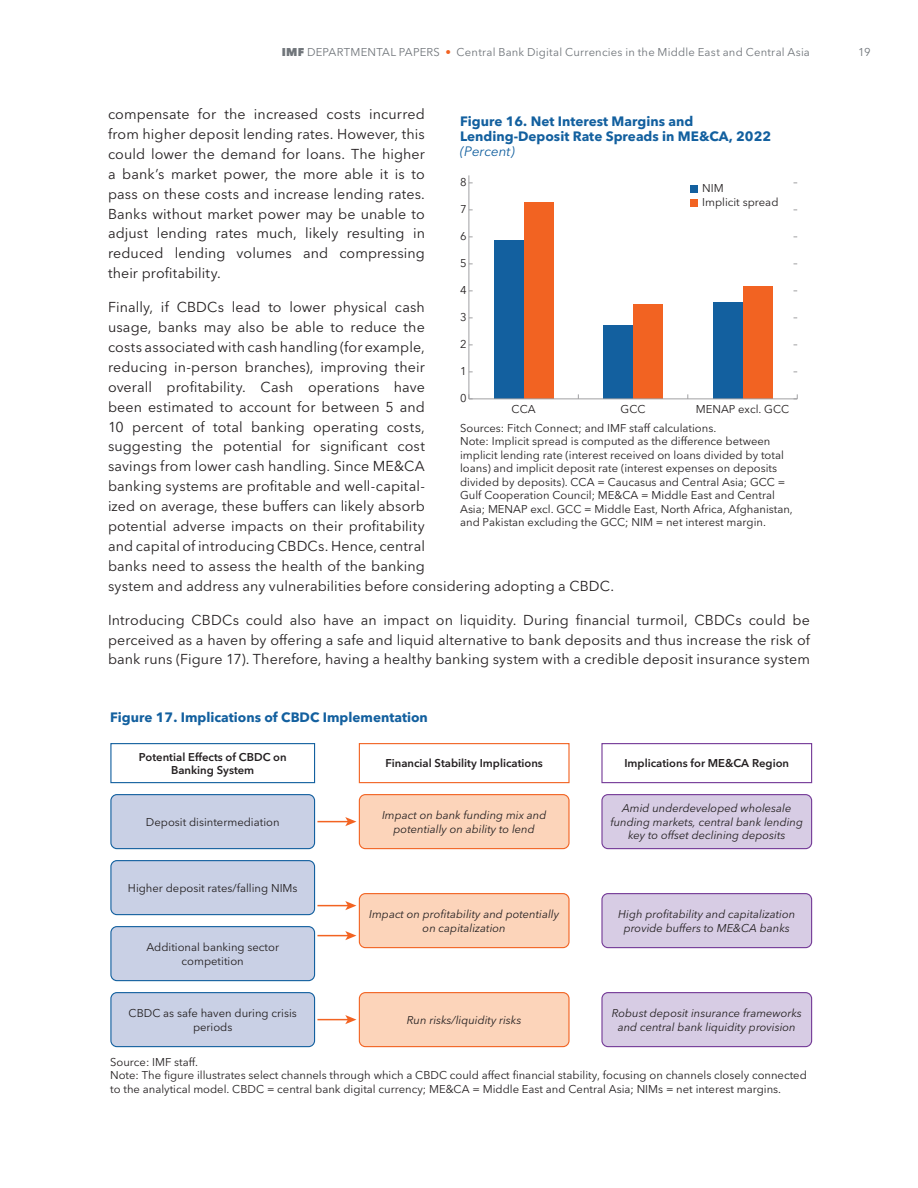
<style>
.page{position:relative;width:918px;height:1188px;background:#fff}
.page>*{position:absolute;margin:0;border:0;box-sizing:border-box;transform-origin:0 0}
.t1{font:14.25px/20px "Avenir Next W1 G";letter-spacing:.01em;color:#231f20;text-align:justify}
.t2{font:700 13.5px/15px "Avenir Next W1 G";color:#13609f}
.t3{font:11.25px/13.5px "Avenir Next W1 G";color:#231f20}
.t4{font:italic 11.25px/13.5px "Avenir Next W1 G";color:#231f20;text-align:center}
.t5{font:600 11.25px/13.5px "Avenir Next W1 G";color:#231f20;text-align:center}
.Folio{font:11.25px "Avenir Next W1 G";letter-spacing:.02em;color:#70757a}
.s1{font-weight:800}
.s2{color:#f26221}
.s3{font-weight:400;font-style:italic}
</style>
<div class="page">
<div style="left:713px;top:302px;width:30px;height:97px;background:#13609f"></div>
<div style="left:743px;top:286px;width:30px;height:113px;background:#f26322"></div>
<div style="left:603px;top:325px;width:30px;height:74px;background:#13609f"></div>
<div style="left:633px;top:305px;width:30px;height:94px;background:#f26322"></div>
<div style="left:494px;top:240px;width:30px;height:159px;background:#13609f"></div>
<div style="left:524px;top:202px;width:30px;height:197px;background:#f26322"></div>
<hr style="left:469px;top:398px;width:328px;height:1px;background:#a0a0a3">
<hr style="left:469px;top:175px;width:1px;height:224px;background:#a0a0a3">
<div style="left:690px;top:185px;width:8px;height:8px;background:#13609f"></div>
<div style="left:690px;top:199px;width:8px;height:7px;background:#f26322"></div>
<hr style="left:317px;top:935px;width:32px;height:1px;background:#f26322">
<svg style="left:345px;top:931px;width:11px;height:9px"></svg>
<hr style="left:317px;top:821px;width:32px;height:1px;background:#f26322">
<svg style="left:345px;top:817px;width:11px;height:9px"></svg>
<hr style="left:317px;top:1019px;width:32px;height:1px;background:#f26322">
<svg style="left:345px;top:1015px;width:11px;height:9px"></svg>
<hr style="left:317px;top:905px;width:32px;height:1px;background:#f26322">
<svg style="left:345px;top:901px;width:11px;height:9px"></svg>
<div style="left:110px;top:743px;width:205px;height:40px;border:1px solid #13609f"></div>
<div style="left:111px;top:795px;width:204px;height:54px;background:#c9d0e5;border-radius:6px"></div>
<div style="left:110px;top:794px;width:205px;height:55px;border:1px solid #13609f;border-radius:6px"></div>
<div style="left:111px;top:861px;width:204px;height:54px;background:#c9d0e5;border-radius:6px"></div>
<div style="left:110px;top:860px;width:205px;height:55px;border:1px solid #13609f;border-radius:6px"></div>
<div style="left:111px;top:927px;width:204px;height:54px;background:#c9d0e5;border-radius:6px"></div>
<div style="left:110px;top:926px;width:205px;height:55px;border:1px solid #13609f;border-radius:6px"></div>
<div style="left:111px;top:993px;width:204px;height:54px;background:#c9d0e5;border-radius:6px"></div>
<div style="left:110px;top:992px;width:205px;height:55px;border:1px solid #13609f;border-radius:6px"></div>
<div style="left:359px;top:743px;width:211px;height:40px;border:1px solid #f26322"></div>
<div style="left:359px;top:795px;width:210px;height:54px;background:#fcd4ba;border-radius:6px"></div>
<div style="left:359px;top:794px;width:211px;height:55px;border:1px solid #f26322;border-radius:6px"></div>
<div style="left:359px;top:894px;width:210px;height:54px;background:#fcd4ba;border-radius:6px"></div>
<div style="left:359px;top:893px;width:211px;height:55px;border:1px solid #f26322;border-radius:6px"></div>
<div style="left:359px;top:993px;width:210px;height:54px;background:#fcd4ba;border-radius:6px"></div>
<div style="left:359px;top:992px;width:211px;height:55px;border:1px solid #f26322;border-radius:6px"></div>
<div style="left:601px;top:743px;width:211px;height:40px;border:1px solid #743a97"></div>
<div style="left:602px;top:795px;width:210px;height:54px;background:#d7cce4;border-radius:6px"></div>
<div style="left:601px;top:794px;width:211px;height:55px;border:1px solid #743a97;border-radius:6px"></div>
<div style="left:602px;top:894px;width:210px;height:54px;background:#d7cce4;border-radius:6px"></div>
<div style="left:601px;top:893px;width:211px;height:55px;border:1px solid #743a97;border-radius:6px"></div>
<div style="left:602px;top:993px;width:210px;height:54px;background:#d7cce4;border-radius:6px"></div>
<div style="left:601px;top:992px;width:211px;height:55px;border:1px solid #743a97;border-radius:6px"></div>
<p class="Folio" style="left:282px;top:43px;width:530px"><span class="s1">IMF</span> DEPARTMENTAL PAPERS <span class="s2">•</span> Central Bank Digital Currencies in the Middle East and Central Asia</p>
<p class="Folio" style="left:858px;top:43px;width:14px">19</p>
<p class="t1" style="left:108px;top:103px;width:318px">compensate for the increased costs incurred from higher deposit lending rates. However, this could lower the demand for loans. The higher a bank’s market power, the more able it is to pass on these costs and increase lending rates.<br>Banks without market power may be unable to adjust lending rates much, likely resulting in reduced lending volumes and compressing their profitability.</p>
<p class="t1" style="left:108px;top:296px;width:508px;text-align:left">Finally, if CBDCs lead to lower physical cash<br>usage, banks may also be able to reduce the<br>costs associated with cash handling (for example,<br>reducing in-person branches), improving their<br>overall profitability. Cash operations have<br>been estimated to account for between 5 and<br>10 percent of total banking operating costs,<br>suggesting the potential for significant cost<br>savings from lower cash handling. Since ME&amp;CA<br>banking systems are profitable and well-capital-<br>ized on average, these buffers can likely absorb<br>potential adverse impacts on their profitability<br>and capital of introducing CBDCs. Hence, central<br>banks need to assess the health of the banking<br>system and address any vulnerabilities before considering adopting a CBDC.</p>
<p class="t1" style="left:108px;top:608px;width:704px">Introducing CBDCs could also have an impact on liquidity. During financial turmoil, CBDCs could be perceived as a haven by offering a safe and liquid alternative to bank deposits and thus increase the risk of bank runs (Figure 17). Therefore, having a healthy banking system with a credible deposit insurance system</p>
<p class="t2" style="left:460px;top:113px;width:313px">Figure 16. Net Interest Margins and<br>Lending-Deposit Rate Spreads in ME&amp;CA, 2022 <span class="s3">(Percent)</span></p>
<p class="t3" style="left:460px;top:174px;width:8px">8</p>
<p class="t3" style="left:460px;top:201px;width:8px">7</p>
<p class="t3" style="left:702px;top:181px;width:78px">NIM<br>Implicit spread</p>
<p class="t3" style="left:460px;top:228px;width:8px">6</p>
<p class="t3" style="left:460px;top:255px;width:8px">5</p>
<p class="t3" style="left:460px;top:282px;width:8px">4</p>
<p class="t3" style="left:460px;top:309px;width:8px">3</p>
<p class="t3" style="left:460px;top:336px;width:8px">2</p>
<p class="t3" style="left:460px;top:363px;width:8px">1</p>
<p class="t3" style="left:460px;top:390px;width:8px">0</p>
<p class="t3" style="left:460px;top:398px;width:331px;line-height:19px;text-indent:236px">MENAP excl. GCC<br>Sources: Fitch Connect; and IMF staff calculations.</p>
<p class="t3" style="left:460px;top:434px;width:334px">Note: Implicit spread is computed as the difference between implicit lending rate (interest received on loans divided by total loans) and implicit deposit rate (interest expenses on deposits divided by deposits). CCA = Caucasus and Central Asia; GCC = Gulf Cooperation Council; ME&amp;CA = Middle East and Central Asia; MENAP excl. GCC = Middle East, North Africa, Afghanistan, and Pakistan excluding the GCC; NIM = net interest margin.</p>
<p class="t3" style="left:512px;top:401px;width:26px">CCA</p>
<p class="t3" style="left:621px;top:401px;width:26px">GCC</p>
<p class="t2" style="left:110px;top:709px;width:319px">Figure 17. Implications of CBDC Implementation</p>
<p class="t5" style="left:139px;top:749px;width:149px">Potential Effects of CBDC on<br>Banking System</p>
<p class="t5" style="left:385px;top:756px;width:159px">Financial Stability Implications</p>
<p class="t3" style="left:146px;top:814px;width:135px">Deposit disintermediation</p>
<p class="t3" style="left:128px;top:880px;width:171px">Higher deposit rates/falling NIMs</p>
<p class="t3" style="left:146px;top:939px;width:134px;text-align:center">Additional banking sector competition</p>
<p class="t3" style="left:129px;top:1005px;width:170px;text-align:center">CBDC as safe haven during crisis periods</p>
<p class="t4" style="left:382px;top:807px;width:166px">Impact on bank funding mix and potentially on ability to lend</p>
<p class="t4" style="left:369px;top:906px;width:191px">Impact on profitability and potentially on capitalization</p>
<p class="t4" style="left:407px;top:1012px;width:116px">Run risks/liquidity risks</p>
<p class="t5" style="left:624px;top:756px;width:166px">Implications for ME&amp;CA Region</p>
<p class="t4" style="left:610px;top:801px;width:194px">Amid underdeveloped wholesale funding markets, central bank lending key to offset declining deposits</p>
<p class="t4" style="left:618px;top:906px;width:178px">High profitability and capitalization provide buffers to ME&amp;CA banks</p>
<p class="t4" style="left:612px;top:1005px;width:192px">Robust deposit insurance frameworks and central bank liquidity provision</p>
<p class="t3" style="left:110px;top:1054px;width:698px">Source: IMF staff.<br>Note: The figure illustrates select channels through which a CBDC could affect financial stability, focusing on channels closely connected to the analytical model. CBDC = central bank digital currency; ME&amp;CA = Middle East and Central Asia; NIMs = net interest margins.</p>
</div>
